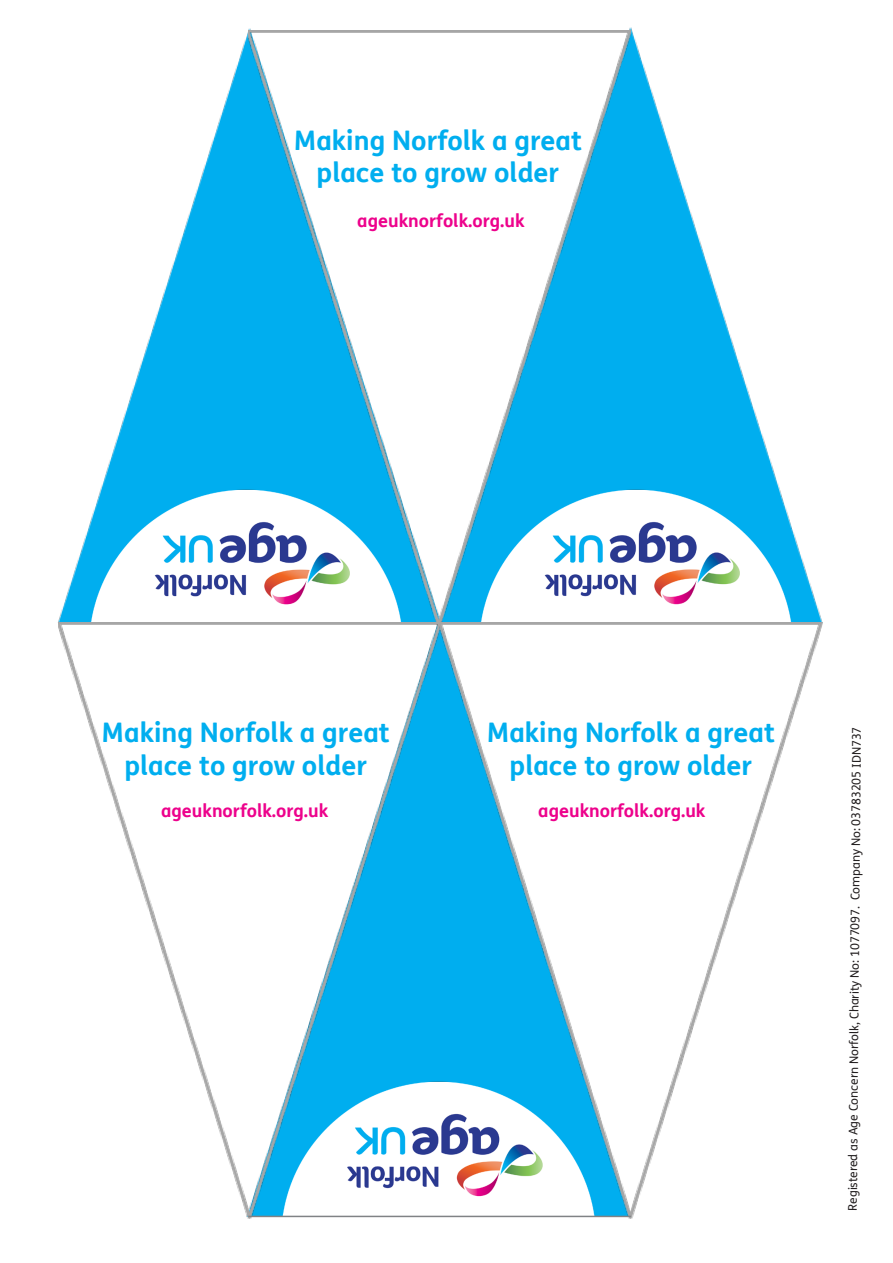
<style>
.page{position:relative;width:893px;height:1263px;background:#fff}
.page>*{position:absolute;margin:0;border:0;box-sizing:border-box;transform-origin:0 0}
.t1{font:700 27px/32.4px "FS Me";color:#00aeef;text-align:center}
.t2{font:700 18px "FS Me";color:#ed028c}
.t3{font:12px "FS Me";letter-spacing:-.01em;color:#231f20}
</style>
<div class="page">
<img style="left:58px;top:28px;width:379px;height:595px">
<img style="left:437px;top:27px;width:386px;height:596px">
<img style="left:83px;top:488px;width:165px;height:135px">
<img style="left:631px;top:488px;width:165px;height:135px">
<img style="left:248px;top:31px;width:383px;height:592px">
<img style="left:59px;top:623px;width:381px;height:595px">
<img style="left:440px;top:623px;width:382px;height:595px">
<hr style="left:248px;top:1216px;width:383px;height:1px;background:#808285">
<div style="left:79px;top:625px;width:343px;height:41px;background:#fff"></div>
<div style="left:473px;top:626px;width:315px;height:64px;background:#fff"></div>
<p class="t1" style="left:294px;top:123px;width:290px">Making Norfolk a great place to grow older</p>
<p class="t2" style="left:357px;top:207px;width:169px">ageuknorfolk.org.uk</p>
<p class="t1" style="left:102px;top:715px;width:290px">Making Norfolk a great place to grow older</p>
<p class="t2" style="left:161px;top:797px;width:169px">ageuknorfolk.org.uk</p>
<p class="t1" style="left:487px;top:715px;width:290px">Making Norfolk a great place to grow older</p>
<p class="t2" style="left:538px;top:797px;width:169px">ageuknorfolk.org.uk</p>
<p class="t3" style="left:846px;top:1210px;width:485px;rotate:-90deg">Registered as Age Concern Norfolk, Charity No: 1077097. Company No: 03783205 IDN737</p>
</div>
